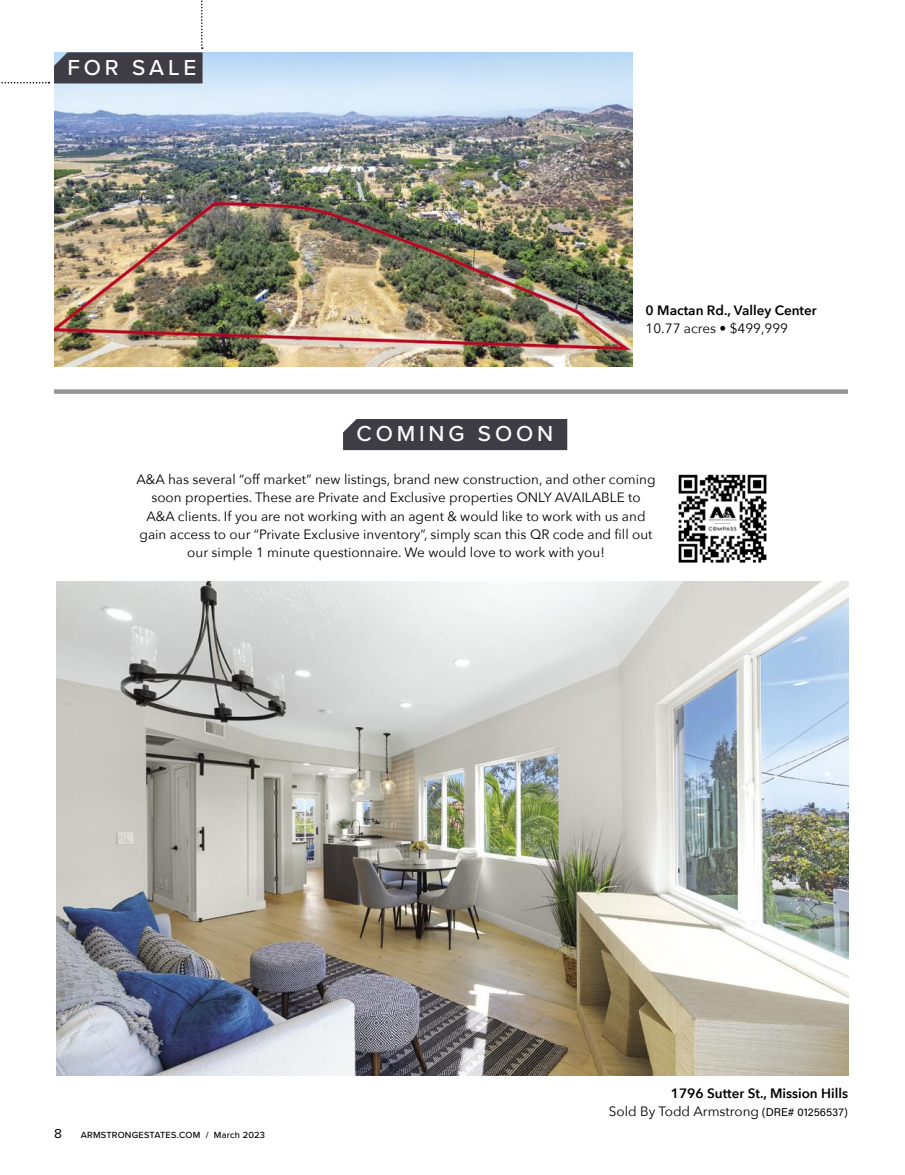
<style>
.page{position:relative;width:905px;height:1175px;background:#fff}
.page>*{position:absolute;margin:0;border:0;box-sizing:border-box;transform-origin:0 0}
.t1{font:500 22.5px "Proxima Nova";letter-spacing:.17em;color:#fff}
.t2{font:13.5px/18px "Avenir Next";color:#000;text-align:center}
.t3{font:600 13.5px/18px "Avenir Next";color:#000;text-align:right}
.t4{font:13.5px "Proxima Nova";color:#000}
.t5{font:500 9.3px "Proxima Nova";letter-spacing:.02em;color:#000}
.s1{font-weight:400}
.s2{font-family:"Acumin Pro";font-weight:400;font-size:11.25px}
</style>
<div class="page">
<img style="left:54px;top:52px;width:578px;height:314px">
<div style="left:54px;top:389px;width:794px;height:5px;background:#939393"></div>
<svg style="left:1px;top:0;width:202px;height:83px"></svg>
<img style="left:57px;top:581px;width:791px;height:494px">
<img style="left:678px;top:474px;width:89px;height:89px">
<div style="left:343px;top:419px;width:224px;height:31px;background:#3e3d45"></div>
<h1 class="t1" style="left:68px;top:50px;width:130px">FOR SALE</h1>
<h1 class="t1" style="left:356px;top:417px;width:198px">COMING SOON</h1>
<p class="t3" style="left:645px;top:301px;width:173px">0 Mactan Rd., Valley Center</p>
<p class="t2" style="left:645px;top:318px;width:144px">10.77 acres • $499,999</p>
<p class="t2" style="left:136px;top:470px;width:520px">A&amp;A has several “off market” new listings, brand new construction, and other coming soon properties. These are Private and Exclusive properties ONLY AVAILABLE to A&amp;A clients. If you are not working with an agent &amp; would like to work with us and gain access to our “Private Exclusive inventory”, simply scan this QR code and fill out our simple 1 minute questionnaire. We would love to work with you!</p>
<p class="t4" style="left:54px;top:1127px;width:9px">8</p>
<p class="t5" style="left:81px;top:1128px;width:186px">ARMSTRONGESTATES.COM / March 2023</p>
<p class="t3" style="left:609px;top:1083px;width:241px">1796 Sutter St., Mission Hills<br><span class="s1">Sold By Todd Armstrong</span> <span class="s2">(DRE# 01256537)</span></p>
</div>
